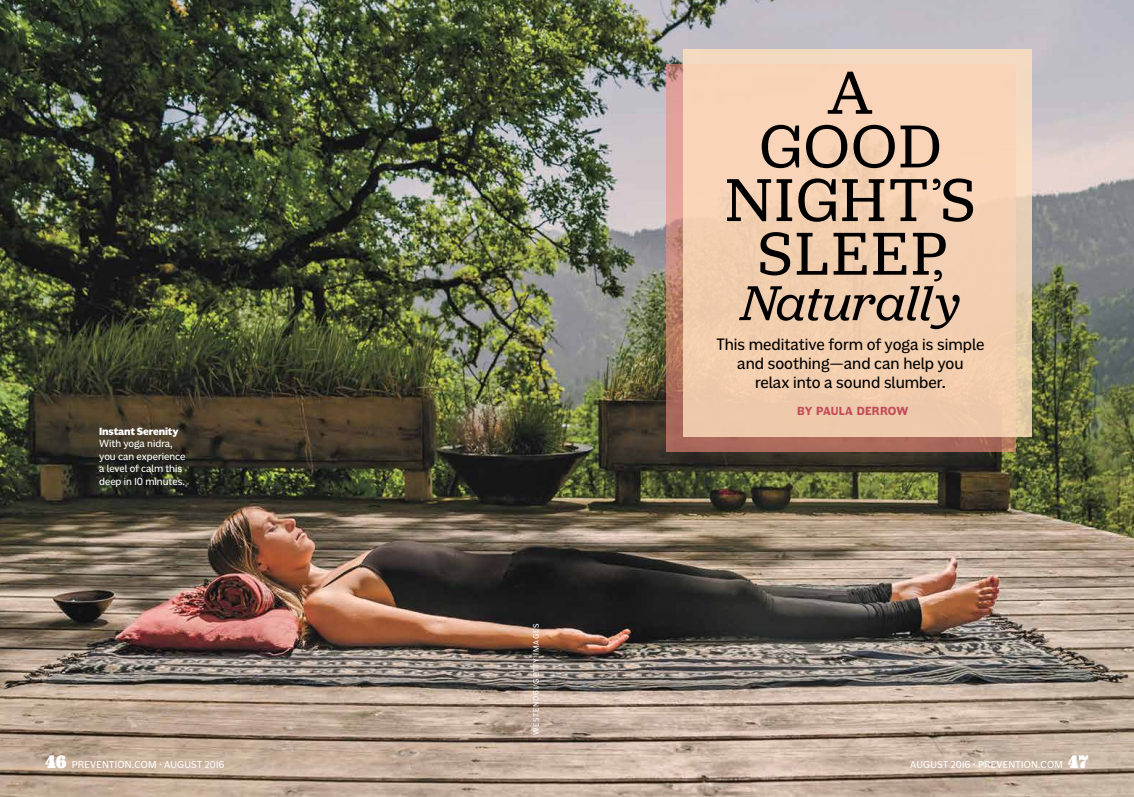
<style>
.page{position:relative;width:1134px;height:797px;background:#fff}
.page>*{position:absolute;margin:0;border:0;box-sizing:border-box;transform-origin:0 0}
.t1{font:63px/53.6px "Jubilat";letter-spacing:.05em;color:#000;text-align:center}
.t2{font:italic 51px "Jubilat";letter-spacing:-.005em;color:#000}
.t3{font:16.8px/18.8px "Americane";color:#000;text-align:center}
.t4{font:700 12px "Americane";letter-spacing:.02em;color:#c34a58}
.t5{font:10.8px/12.5px "Americane";color:#fff}
.t6{font:10.2px "Americane";letter-spacing:.025em;color:#fff}
.t7{font:7.95px "Americane";letter-spacing:.1em;color:#fff}
.s1{font-weight:300}
.s2{font-weight:800}
.s3{font-family:"Eames Century Modern";font-weight:900;font-size:18px}
.s4{font-style:inherit}
</style>
<div class="page">
<img style="left:0;top:0;width:1134px;height:796px">
<svg style="left:666px;top:65px;width:349px;height:387px;background:#ba7b6c"></svg>
<div style="left:683px;top:50px;width:348px;height:387px;background:linear-gradient(to bottom,#f9d6bb,#eecaa9)"></div>
<p class="t1" style="left:726px;top:64px;width:251px">A<br>GOOD<br>NIGHT<span class="s1">’</span>S<br>SLEEP<span class="s1">,</span></p>
<p class="t2" style="left:741px;top:271px;width:221px">Naturally</p>
<p class="t5" style="left:99px;top:425px;width:88px"><span class="s2">Instant Serenity<br></span>With yoga nidra, you can experience a level of calm this deep in 10 minutes.</p>
<p class="t7" style="left:531px;top:735px;width:113px;rotate:-90deg">Westend61/getty images</p>
<p class="t3" style="left:716px;top:335px;width:270px">This meditative form of yoga is simple and soothing—and can help you<br>relax into a sound slumber.</p>
<p class="t4" style="left:797px;top:404px;width:113px">BY PAULA DERROW</p>
<p class="t6" style="left:45px;top:758px;width:181px"><span class="s3">46</span> prevention.com · AUGUST <span class="s4">2016</span></p>
<p class="t6" style="left:910px;top:758px;width:180px">AUGUST <span class="s4">2016</span> · prevention.com <span class="s3">47</span></p>
</div>
